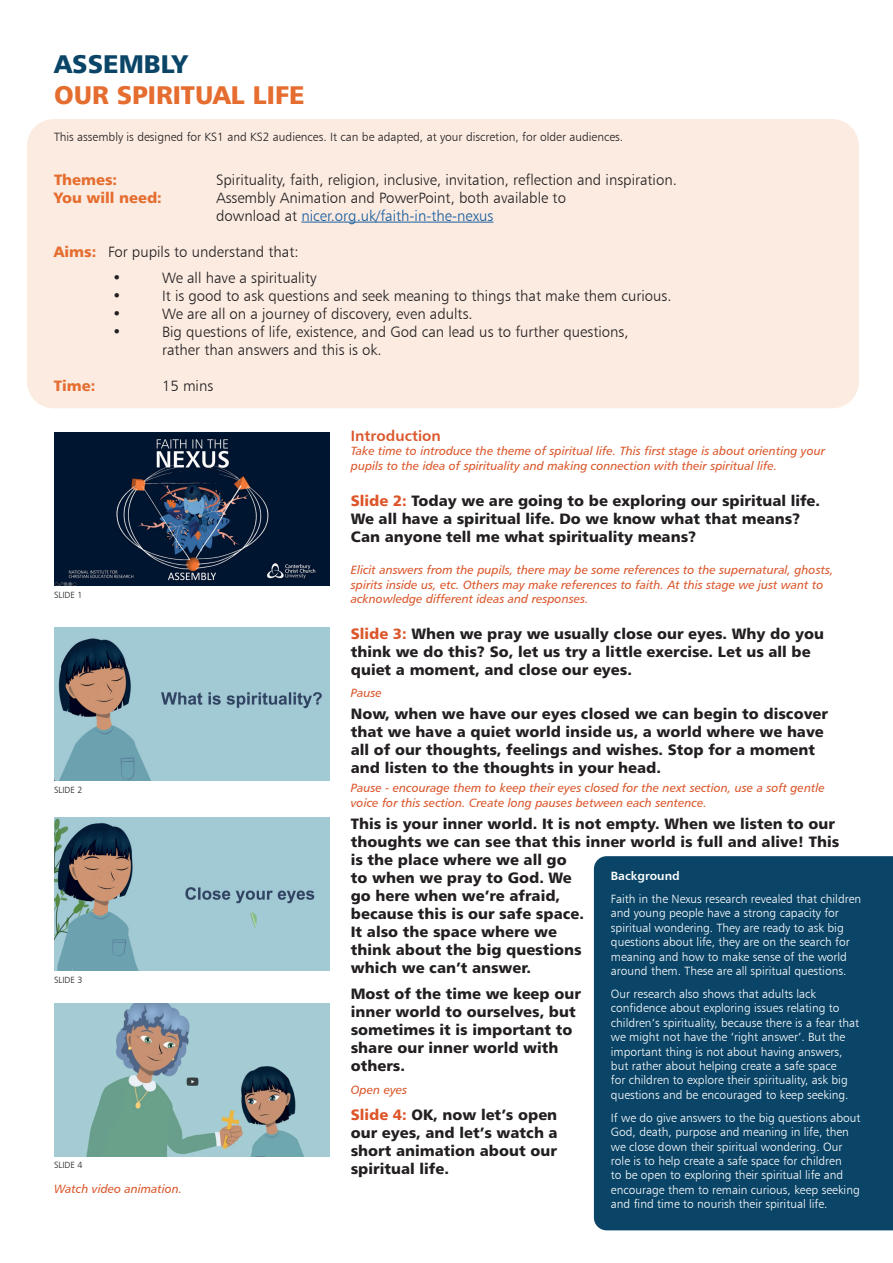
<style>
.page{position:relative;width:893px;height:1263px;background:#fff}
.page>*{position:absolute;margin:0;border:0;box-sizing:border-box;transform-origin:0 0}
.t1{font:25.5px "Humanist 777 BT Black B";color:#e56d2f}
.t2{font:25.5px "Humanist 777 BT Black B";color:#0a4568}
.t3{font:15px/18px "Humanist 777 BT Black B";color:#231f20}
.t4{font:15px/18px "Humanist 777 BT Light B";color:#231f20}
.t5{font:15px "Humanist 777 BT Black B";color:#e56d2f}
.t6{font:15px "Humanist 777 BT Bold B";color:#db572c}
.t7{font:12px/14.4px "Humanist 777 BT Light B";color:#fff}
.t8{font:12px/14.4px "Humanist 777 BT Italic B";color:#db572c}
.t9{font:12px "Humanist 777 BT Light B";color:#231f20}
.t10{font:12px "Humanist 777 BT Bold B";color:#fff}
.t11{font:9px "Humanist 777 BT Light B";color:#231f20}
.s1{color:#175d9e}
.s2{font-family:"Humanist 777 BT Black B";color:#e56d2f}
.s3{color:#dd562b}
</style>
<div class="page">
<div style="left:27px;top:119px;width:832px;height:289px;background:#fbebe1;border-radius:27px"></div>
<img style="left:54px;top:1003px;width:276px;height:154px">
<img style="left:54px;top:433px;width:276px;height:153px">
<img style="left:54px;top:627px;width:276px;height:153px">
<img style="left:54px;top:818px;width:276px;height:153px">
<div style="left:594px;top:856px;width:299px;height:374px;background:#0a4568"></div>
<hr style="left:301px;top:222px;width:192px;height:1px;background:#175d9e">
<h1 class="t2" style="left:54px;top:48px;width:135px">ASSEMBLY</h1>
<h1 class="t1" style="left:54px;top:78px;width:252px">OUR SPIRITUAL LIFE</h1>
<p class="t9" style="left:54px;top:130px;width:571px">This assembly is designed for KS1 and KS2 audiences. It can be adapted, at your discretion, for older audiences.</p>
<p class="t5" style="left:54px;top:170px;width:65px">Themes:</p>
<p class="t4" style="left:216px;top:170px;width:462px">Spirituality, faith, religion, inclusive, invitation, reflection and inspiration.</p>
<p class="t5" style="left:54px;top:188px;width:109px">You will need:</p>
<p class="t4" style="left:216px;top:188px;width:352px">Assembly Animation and PowerPoint, both available to download at <span class="s1">nicer.org.uk/faith-in-the-nexus</span></p>
<p class="t4" style="left:112px;top:238px;width:188px;line-height:26.5px;text-indent:-58px"><span class="s2">Aims:</span> For pupils to understand that: •</p>
<p class="t4" style="left:162px;top:269px;width:156px">We all have a spirituality</p>
<p class="t4" style="left:112px;top:287px;width:10px">•</p>
<p class="t4" style="left:162px;top:287px;width:511px">It is good to ask questions and seek meaning to things that make them curious.</p>
<p class="t4" style="left:112px;top:305px;width:10px">•</p>
<p class="t4" style="left:162px;top:305px;width:312px">We are all on a journey of discovery, even adults.</p>
<p class="t4" style="left:112px;top:323px;width:10px">•</p>
<p class="t4" style="left:162px;top:323px;width:468px">Big questions of life, existence, and God can lead us to further questions, rather than answers and this is ok.</p>
<p class="t5" style="left:54px;top:376px;width:43px">Time:</p>
<p class="t4" style="left:162px;top:377px;width:53px">15 mins</p>
<p class="t11" style="left:54px;top:589px;width:30px">SLIDE 1</p>
<p class="t11" style="left:54px;top:784px;width:30px">SLIDE 2</p>
<p class="t11" style="left:54px;top:975px;width:30px">SLIDE 3</p>
<p class="t11" style="left:54px;top:1159px;width:30px">SLIDE 4</p>
<p class="t8" style="left:54px;top:1181px;width:130px">Watch video animation.</p>
<p class="t6" style="left:351px;top:426px;width:92px">Introduction</p>
<p class="t8" style="left:351px;top:444px;width:476px">Take time to introduce the theme of spiritual life. This first stage is about orienting your pupils to the idea of spirituality and making connection with their spiritual life.</p>
<p class="t3" style="left:351px;top:491px;width:471px"><span class="s3">Slide 2:</span> Today we are going to be exploring our spiritual life.<br>We all have a spiritual life. Do we know what that means?<br>Can anyone tell me what spirituality means?</p>
<p class="t8" style="left:351px;top:562px;width:484px">Elicit answers from the pupils, there may be some references to the supernatural, ghosts, spirits inside us, etc. Others may make references to faith. At this stage we just want to acknowledge different ideas and responses.</p>
<p class="t3" style="left:351px;top:624px;width:475px"><span class="s3">Slide 3:</span> When we pray we usually close our eyes. Why do you think we do this? So, let us try a little exercise. Let us all be quiet a moment, and close our eyes.</p>
<p class="t8" style="left:351px;top:685px;width:33px">Pause</p>
<p class="t3" style="left:351px;top:705px;width:479px">Now, when we have our eyes closed we can begin to discover that we have a quiet world inside us, a world where we have all of our thoughts, feelings and wishes. Stop for a moment and listen to the thoughts in your head.</p>
<p class="t8" style="left:351px;top:780px;width:475px">Pause - encourage them to keep their eyes closed for the next section, use a soft gentle voice for this section. Create long pauses between each sentence.</p>
<p class="t3" style="left:351px;top:814px;width:490px">This is your inner world. It is not empty. When we listen to our thoughts we can see that this inner world is full and alive! This is the place where we all go<br>to when we pray to God. We<br>go here when we’re afraid,<br>because this is our safe space.<br>It also the space where we<br>think about the big questions<br>which we can’t answer.</p>
<p class="t3" style="left:351px;top:985px;width:232px">Most of the time we keep our inner world to ourselves, but sometimes it is important to share our inner world with others.</p>
<p class="t8" style="left:351px;top:1082px;width:58px">Open eyes</p>
<p class="t3" style="left:351px;top:1105px;width:208px;text-align:justify"><span class="s3">Slide 4:</span> OK, now let’s open our eyes, and let’s watch a short animation about our spiritual life.</p>
<p class="t10" style="left:611px;top:868px;width:70px">Background</p>
<p class="t7" style="left:611px;top:891px;width:252px">Faith in the Nexus research revealed that children and young people have a strong capacity for spiritual wondering. They are ready to ask big questions about life, they are on the search for meaning and how to make sense of the world around them. These are all spiritual questions.</p>
<p class="t7" style="left:611px;top:986px;width:250px">Our research also shows that adults lack confidence about exploring issues relating to children’s spirituality, because there is a fear that we might not have the ‘right answer’. But the important thing is not about having answers, but rather about helping create a safe space<br>for children to explore their spirituality, ask big questions and be encouraged to keep seeking.</p>
<p class="t7" style="left:611px;top:1110px;width:251px">If we do give answers to the big questions about God, death, purpose and meaning in life, then we close down their spiritual wondering. Our role is to help create a safe space for children<br>to be open to exploring their spiritual life and encourage them to remain curious, keep seeking and find time to nourish their spiritual life.</p>
</div>
